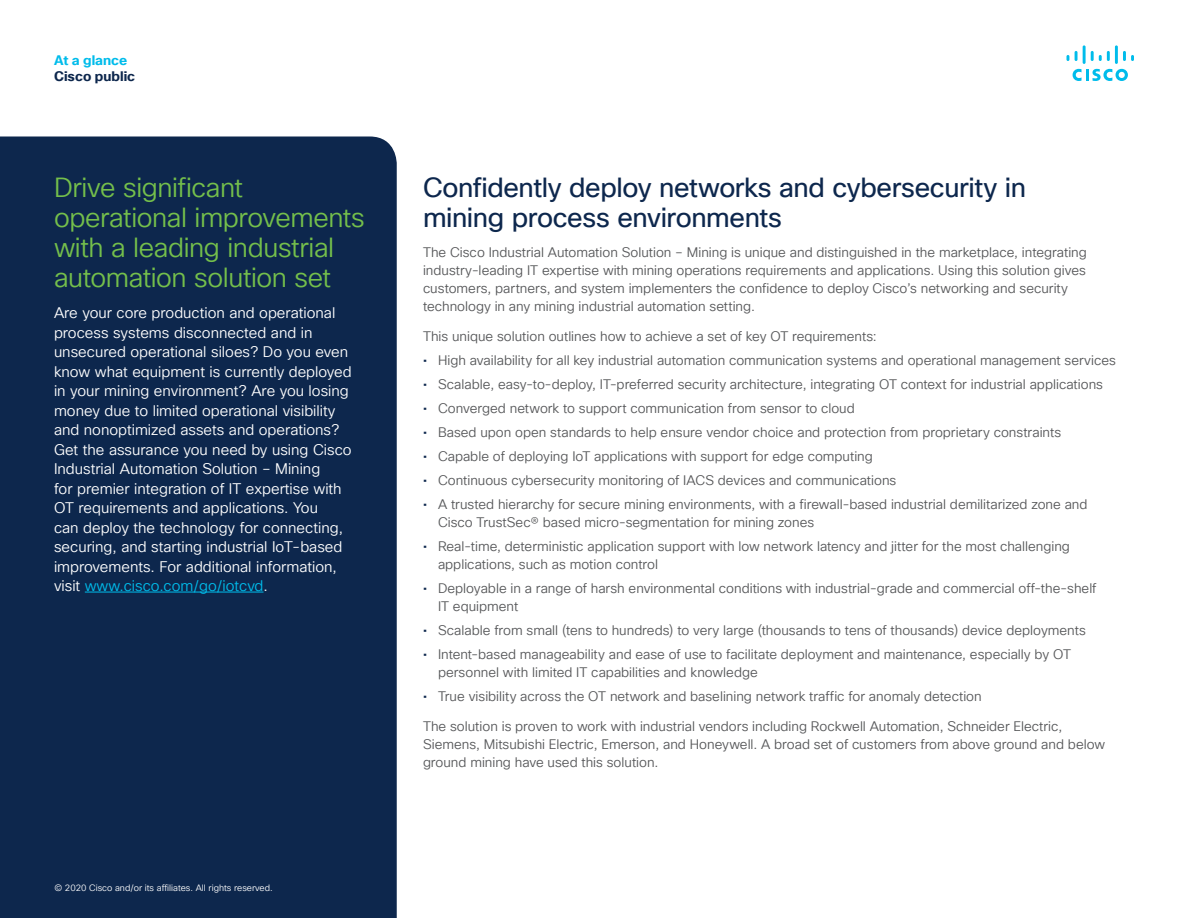
<style>
.page{position:relative;width:1188px;height:918px;background:#fff}
.page>*{position:absolute;margin:0;border:0;box-sizing:border-box;transform-origin:0 0}
.Subhead2_Green{font:27px/30px "Cisco Sans TT Light";letter-spacing:-.015em;color:#74bf4b}
.Subhead2_midnight_bl{font:27px/30px "Cisco Sans TT";letter-spacing:-.015em;color:#0d274d}
.Body_White{font:15px/19.5px "Cisco Sans TT Light";color:#fff}
.Bullet_1_emphasis{font:13.5px/18px "Cisco Sans TT Light";color:#57585a}
.t1{font:700 13.5px "Cisco Sans TT";color:#0d274d}
.t2{font:700 13.5px "Cisco Sans TT";color:#00bceb}
.Footer_white{font:9px "Cisco Sans TT Light";color:#fff}
.s1{color:#00bceb}
.s2{font-family:"Cisco Sans TT";color:#0d274d}
</style>
<div class="page">
<svg style="left:1073px;top:69px;width:55px;height:12px"></svg>
<svg style="left:1067px;top:55px;width:2px;height:6px"></svg>
<svg style="left:1075px;top:51px;width:3px;height:10px"></svg>
<hr style="left:1083px;top:45px;width:3px;height:19px;background:#00bceb">
<svg style="left:1091px;top:51px;width:19px;height:10px"></svg>
<hr style="left:1115px;top:45px;width:3px;height:19px;background:#00bceb">
<svg style="left:1123px;top:51px;width:11px;height:10px"></svg>
<div style="left:0;top:136px;width:397px;height:782px;background:#0d274d"></div>
<hr style="left:85px;top:592px;width:179px;height:1px;background:#00bceb">
<p class="t2" style="left:54px;top:51px;width:75px">At a glance</p>
<p class="t1" style="left:54px;top:67px;width:83px">Cisco public</p>
<p class="Subhead2_Green" style="left:54px;top:173px;width:312px">Drive significant operational improvements with a leading industrial automation solution set</p>
<p class="Body_White" style="left:54px;top:304px;width:299px">Are your core production and operational process systems disconnected and in unsecured operational siloes? Do you even know what equipment is currently deployed in your mining environment? Are you losing money due to limited operational visibility and nonoptimized assets and operations?<br>Get the assurance you need by using Cisco Industrial Automation Solution – Mining<br>for premier integration of IT expertise with OT requirements and applications. You<br>can deploy the technology for connecting, securing, and starting industrial IoT-based improvements. For additional information, visit <span class="s1">www.cisco.com/go/iotcvd</span>.</p>
<p class="Footer_white" style="left:54px;top:882px;width:220px">© 2020 Cisco and/or its affiliates. All rights reserved.</p>
<p class="Subhead2_midnight_bl" style="left:423px;top:173px;width:605px">Confidently deploy networks and cybersecurity in mining process environments</p>
<p class="Bullet_1_emphasis" style="left:423px;top:244px;width:665px">The Cisco Industrial Automation Solution – Mining is unique and distinguished in the marketplace, integrating industry-leading IT expertise with mining operations requirements and applications. Using this solution gives customers, partners, and system implementers the confidence to deploy Cisco’s networking and security technology in any mining industrial automation setting.</p>
<p class="Bullet_1_emphasis" style="left:423px;top:328px;width:455px">This unique solution outlines how to achieve a set of key OT requirements:</p>
<p class="Bullet_1_emphasis" style="left:423px;top:352px;width:695px"><span class="s2">•</span> High availability for all key industrial automation communication systems and operational management services</p>
<p class="Bullet_1_emphasis" style="left:423px;top:376px;width:682px"><span class="s2">•</span> Scalable, easy-to-deploy, IT-preferred security architecture, integrating OT context for industrial applications</p>
<p class="Bullet_1_emphasis" style="left:423px;top:400px;width:433px"><span class="s2">•</span> Converged network to support communication from sensor to cloud</p>
<p class="Bullet_1_emphasis" style="left:423px;top:424px;width:640px"><span class="s2">•</span> Based upon open standards to help ensure vendor choice and protection from proprietary constraints</p>
<p class="Bullet_1_emphasis" style="left:423px;top:448px;width:451px"><span class="s2">•</span> Capable of deploying IoT applications with support for edge computing</p>
<p class="Bullet_1_emphasis" style="left:423px;top:472px;width:475px"><span class="s2">•</span> Continuous cybersecurity monitoring of IACS devices and communications</p>
<p class="Bullet_1_emphasis" style="left:438px;top:496px;width:651px;text-indent:-15px"><span class="s2">•</span> A trusted hierarchy for secure mining environments, with a firewall-based industrial demilitarized zone and<br>Cisco TrustSec® based micro-segmentation for mining zones</p>
<p class="Bullet_1_emphasis" style="left:438px;top:538px;width:633px;text-indent:-15px"><span class="s2">•</span> Real-time, deterministic application support with low network latency and jitter for the most challenging applications, such as motion control</p>
<p class="Bullet_1_emphasis" style="left:438px;top:580px;width:660px;text-indent:-15px"><span class="s2">•</span> Deployable in a range of harsh environmental conditions with industrial-grade and commercial off-the-shelf<br>IT equipment</p>
<p class="Bullet_1_emphasis" style="left:423px;top:622px;width:664px"><span class="s2">•</span> Scalable from small (tens to hundreds) to very large (thousands to tens of thousands) device deployments</p>
<p class="Bullet_1_emphasis" style="left:438px;top:646px;width:634px;text-indent:-15px"><span class="s2">•</span> Intent-based manageability and ease of use to facilitate deployment and maintenance, especially by OT personnel with limited IT capabilities and knowledge</p>
<p class="Bullet_1_emphasis" style="left:423px;top:688px;width:560px"><span class="s2">•</span> True visibility across the OT network and baselining network traffic for anomaly detection</p>
<p class="Bullet_1_emphasis" style="left:423px;top:718px;width:684px">The solution is proven to work with industrial vendors including Rockwell Automation, Schneider Electric,<br>Siemens, Mitsubishi Electric, Emerson, and Honeywell. A broad set of customers from above ground and below ground mining have used this solution.</p>
</div>
